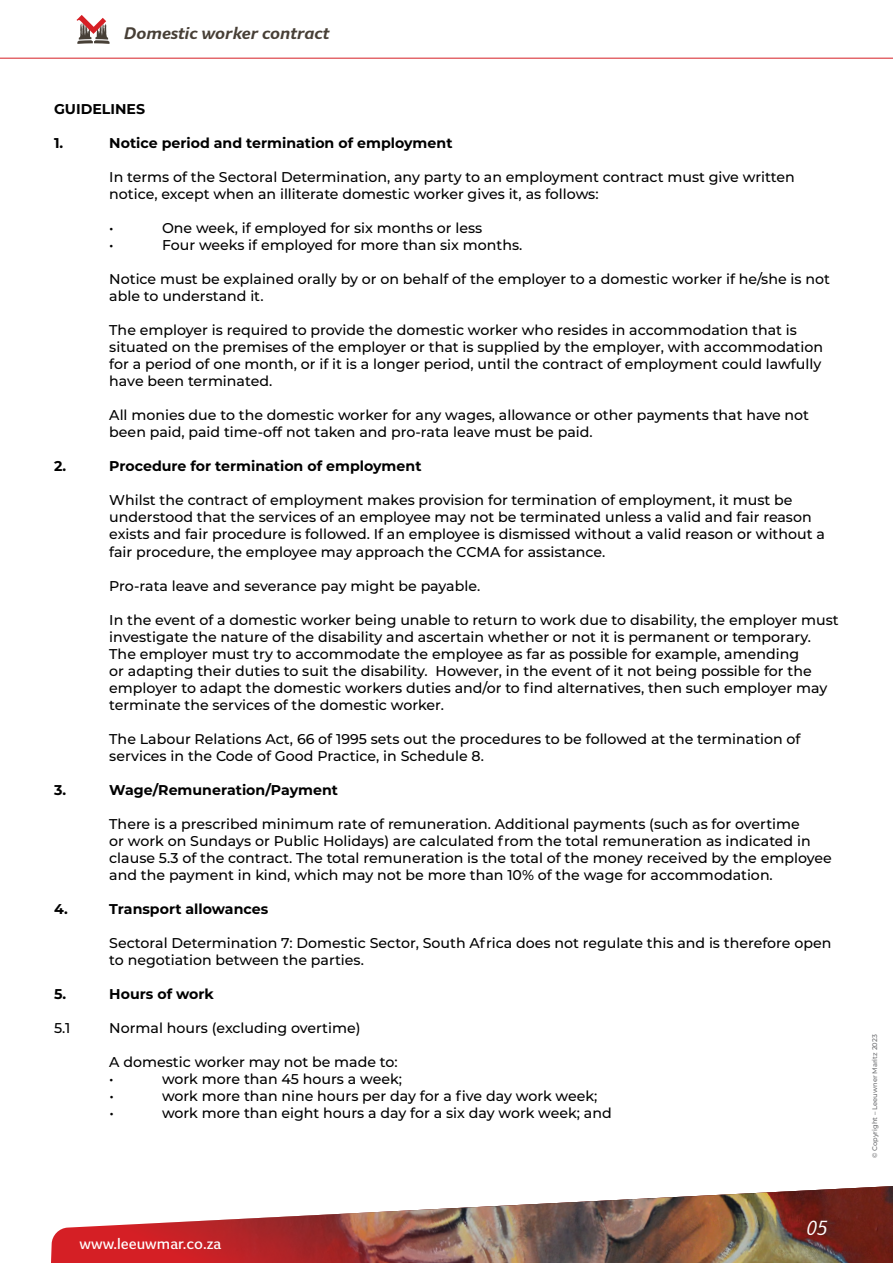
<style>
.page{position:relative;width:893px;height:1263px;background:#fff}
.page>*{position:absolute;margin:0;border:0;box-sizing:border-box;transform-origin:0 0}
.t1{font:italic 20.4px "Giacomo";color:#fff}
.t2{font:italic 700 16.65px "Giacomo";color:#473f36}
.t3{font:500 15px "Giacomo";color:#fff}
.t4{font:500 14.1px/17px "Montserrat";color:#000}
.t5{font:700 14.1px "Montserrat";color:#000}
.t6{font:500 6.75px "Montserrat";color:#6d6e71}
</style>
<div class="page">
<hr style="left:0;top:58px;width:893px;height:1px;background:#d61f25">
<svg style="left:77px;top:15px;width:33px;height:29px"></svg>
<img style="left:51px;top:1186px;width:842px;height:77px">
<p class="t2" style="left:124px;top:23px;width:207px">Domestic worker contract</p>
<p class="t5" style="left:54px;top:99px;width:93px">GUIDELINES</p>
<p class="t5" style="left:54px;top:133px;width:11px">1.</p>
<p class="t5" style="left:109px;top:133px;width:345px">Notice period and termination of employment</p>
<p class="t4" style="left:109px;top:168px;width:687px">In terms of the Sectoral Determination, any party to an employment contract must give written notice, except when an illiterate domestic worker gives it, as follows:</p>
<p class="t4" style="left:109px;top:219px;width:6px">•</p>
<p class="t4" style="left:162px;top:219px;width:322px">One week, if employed for six months or less</p>
<p class="t4" style="left:109px;top:236px;width:6px">•</p>
<p class="t4" style="left:162px;top:236px;width:362px">Four weeks if employed for more than six months.</p>
<p class="t4" style="left:109px;top:270px;width:722px">Notice must be explained orally by or on behalf of the employer to a domestic worker if he/she is not able to understand it.</p>
<p class="t4" style="left:109px;top:321px;width:715px">The employer is required to provide the domestic worker who resides in accommodation that is situated on the premises of the employer or that is supplied by the employer, with accommodation for a period of one month, or if it is a longer period, until the contract of employment could lawfully have been terminated.</p>
<p class="t4" style="left:109px;top:406px;width:701px">All monies due to the domestic worker for any wages, allowance or other payments that have not been paid, paid time-off not taken and pro-rata leave must be paid.</p>
<p class="t5" style="left:54px;top:456px;width:14px">2.</p>
<p class="t5" style="left:109px;top:456px;width:314px">Procedure for termination of employment</p>
<p class="t4" style="left:109px;top:491px;width:717px">Whilst the contract of employment makes provision for termination of employment, it must be understood that the services of an employee may not be terminated unless a valid and fair reason exists and fair procedure is followed. If an employee is dismissed without a valid reason or without a fair procedure, the employee may approach the CCMA for assistance.</p>
<p class="t4" style="left:109px;top:576px;width:372px">Pro-rata leave and severance pay might be payable.</p>
<p class="t4" style="left:109px;top:610px;width:731px">In the event of a domestic worker being unable to return to work due to disability, the employer must investigate the nature of the disability and ascertain whether or not it is permanent or temporary.<br>The employer must try to accommodate the employee as far as possible for example, amending<br>or adapting their duties to suit the disability. However, in the event of it not being possible for the employer to adapt the domestic workers duties and/or to find alternatives, then such employer may terminate the services of the domestic worker.</p>
<p class="t4" style="left:109px;top:730px;width:693px">The Labour Relations Act, 66 of 1995 sets out the procedures to be followed at the termination of services in the Code of Good Practice, in Schedule 8.</p>
<p class="t5" style="left:54px;top:779px;width:14px">3.</p>
<p class="t5" style="left:109px;top:779px;width:230px">Wage/Remuneration/Payment</p>
<p class="t4" style="left:109px;top:815px;width:724px">There is a prescribed minimum rate of remuneration. Additional payments (such as for overtime<br>or work on Sundays or Public Holidays) are calculated from the total remuneration as indicated in clause 5.3 of the contract. The total remuneration is the total of the money received by the employee and the payment in kind, which may not be more than 10% of the wage for accommodation.</p>
<p class="t5" style="left:54px;top:898px;width:15px">4.</p>
<p class="t5" style="left:109px;top:898px;width:160px">Transport allowances</p>
<p class="t4" style="left:109px;top:934px;width:724px">Sectoral Determination 7: Domestic Sector, South Africa does not regulate this and is therefore open to negotiation between the parties.</p>
<p class="t5" style="left:54px;top:984px;width:14px">5.</p>
<p class="t5" style="left:109px;top:984px;width:106px">Hours of work</p>
<p class="t4" style="left:54px;top:1019px;width:18px">5.1</p>
<p class="t4" style="left:109px;top:1019px;width:253px">Normal hours (excluding overtime)</p>
<p class="t4" style="left:109px;top:1053px;width:290px">A domestic worker may not be made to: •</p>
<p class="t4" style="left:162px;top:1070px;width:241px">work more than 45 hours a week;</p>
<p class="t4" style="left:109px;top:1087px;width:6px">•</p>
<p class="t4" style="left:162px;top:1087px;width:437px">work more than nine hours per day for a five day work week;</p>
<p class="t4" style="left:109px;top:1104px;width:6px">•</p>
<p class="t4" style="left:162px;top:1104px;width:451px">work more than eight hours a day for a six day work week; and</p>
<p class="t3" style="left:80px;top:1235px;width:143px">www.leeuwmar.co.za</p>
<h1 class="t1" style="left:806px;top:1216px;width:23px">05</h1>
<p class="t6" style="left:870px;top:1158px;width:125px;rotate:-90deg">© Copyright – Leeuwner Maritz 2023</p>
</div>
